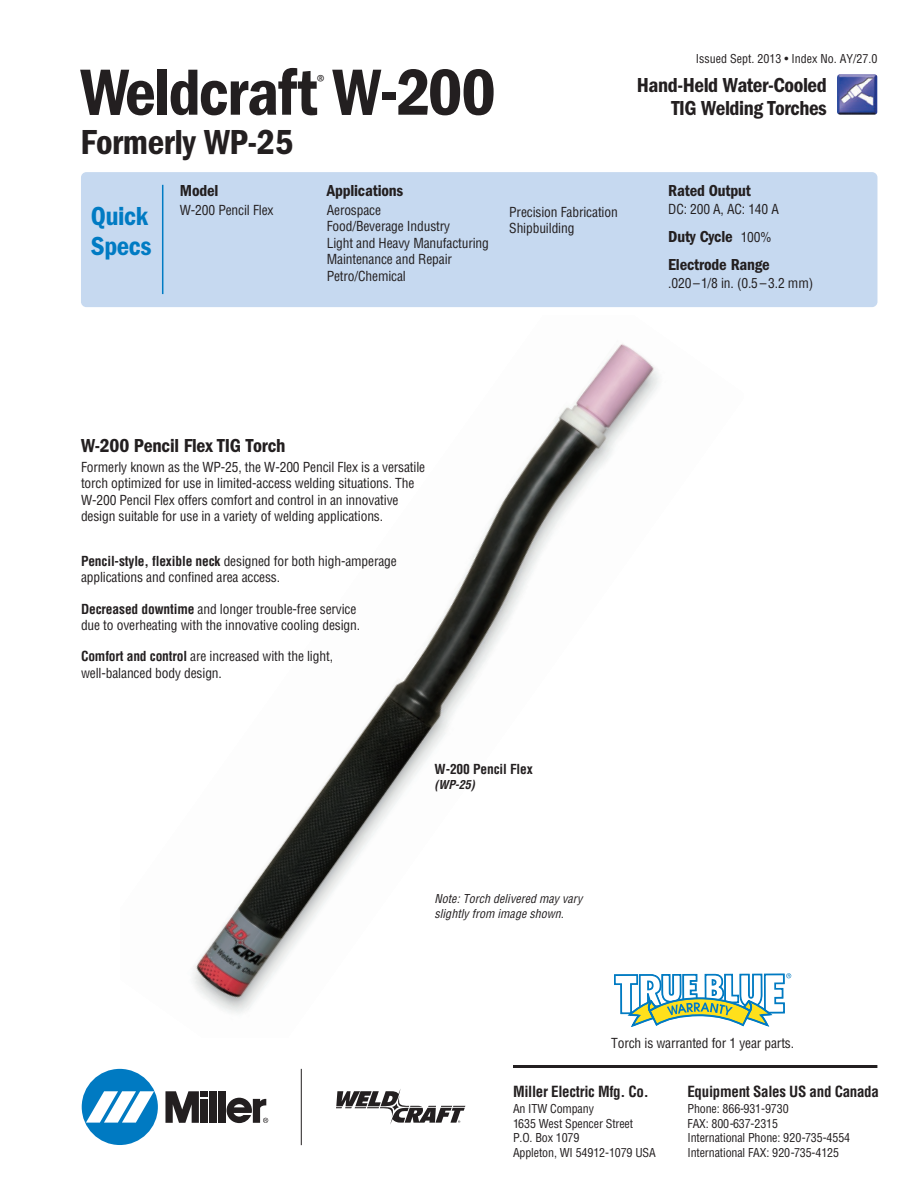
<style>
.page{position:relative;width:918px;height:1188px;background:#fff}
.page>*{position:absolute;margin:0;border:0;box-sizing:border-box;transform-origin:0 0}
.t1{font:67.5px "ITC Franklin Gothic Std Dm Cd";letter-spacing:-.025em;color:#231f20}
.t2{font:36px "ITC Franklin Gothic Std Dm Cd";letter-spacing:-.01em;color:#231f20}
.t3{font:27px/30px "ITC Franklin Gothic Std Dm Cd";letter-spacing:-.015em;color:#007bc3}
.t4{font:21px/22.5px "ITC Franklin Gothic Std Dm Cd";letter-spacing:-.02em;color:#231f20;text-align:right}
.t5{font:19.5px "ITC Franklin Gothic Std Dm Cd";letter-spacing:-.01em;color:#231f20}
.t6{font:16.5px/27.8px "ITC Franklin Gothic Std Dm Cd";letter-spacing:-.01em;color:#231f20}
.t7{font:condensed 16.5px "ITC Franklin Gothic Std";color:#231f20}
.t8{font:700 condensed 15px "Helvetica";letter-spacing:-.02em;color:#231f20}
.t9{font:condensed 13.5px/16.2px "Helvetica";letter-spacing:-.01em;color:#231f20}
.t10{font:700 condensed 13.5px "Helvetica";letter-spacing:-.01em;color:#231f20}
.t11{font:condensed 12px/14.4px "Helvetica";letter-spacing:-.01em;color:#231f20}
.t12{font:italic condensed 12px/14.4px "Helvetica";color:#231f20}
.t13{font:italic 700 condensed 12px "Helvetica";color:#231f20}
.s1{font-family:"Helvetica";font-stretch:condensed;font-size:13.5px}
.s2{font-weight:700}
</style>
<div class="page">
<img style="left:193px;top:343px;width:466px;height:670px">
<div style="left:81px;top:172px;width:796px;height:135px;background:#c6d9f0;border-radius:5px"></div>
<img style="left:837px;top:74px;width:40px;height:41px">
<div style="left:82px;top:1069px;width:76px;height:76px;background:#007ac2;border-radius:50%"></div>
<svg style="left:86px;top:1091px;width:68px;height:32px"></svg>
<div style="left:210px;top:1091px;width:7px;height:32px;background:#231f20"></div>
<div style="left:219px;top:1091px;width:7px;height:32px;background:#231f20"></div>
<div style="left:200px;top:1091px;width:8px;height:6px;background:#231f20"></div>
<div style="left:200px;top:1099px;width:8px;height:24px;background:#231f20"></div>
<svg style="left:165px;top:1091px;width:34px;height:32px"></svg>
<svg style="left:227px;top:1098px;width:41px;height:25px"></svg>
<hr style="left:301px;top:1069px;width:1px;height:76px;background:#231f20">
<svg style="left:336px;top:1089px;width:129px;height:35px"></svg>
<hr style="left:513px;top:1065px;width:364px;height:3px;background:#231f20">
<svg style="left:614px;top:973px;width:177px;height:54px"></svg>
<hr style="left:162px;top:185px;width:1px;height:109px;background:#007bc3">
<h1 class="t1" style="left:80px;top:70px;width:417px">Weldcraft W-200</h1>
<p class="t7" style="left:316px;top:71px;width:10px">®</p>
<h2 class="t2" style="left:80px;top:130px;width:214px">Formerly WP-25</h2>
<h3 class="t3" style="left:91px;top:203px;width:62px">Quick<br>Specs</h3>
<p class="t6" style="left:180px;top:178px;width:40px">Model</p>
<p class="t9" style="left:180px;top:203px;width:95px">W-200 Pencil Flex</p>
<p class="t6" style="left:327px;top:178px;width:78px">Applications</p>
<p class="t9" style="left:327px;top:203px;width:164px">Aerospace<br>Food/Beverage Industry<br>Light and Heavy Manufacturing<br>Maintenance and Repair<br>Petro/Chemical</p>
<p class="t9" style="left:509px;top:205px;width:110px">Precision Fabrication<br>Shipbuilding</p>
<p class="t11" style="left:696px;top:52px;width:183px">Issued Sept. 2013 • Index No. AY/27.0</p>
<h3 class="t4" style="left:637px;top:76px;width:191px">Hand-Held Water-Cooled<br>TIG Welding Torches</h3>
<p class="t6" style="left:668px;top:178px;width:84px">Rated Output</p>
<p class="t9" style="left:668px;top:202px;width:112px">DC: 200 A, AC: 140 A</p>
<p class="t6" style="left:668px;top:224px;width:105px">Duty Cycle <span class="s1">100%<br></span>Electrode Range</p>
<p class="t9" style="left:668px;top:276px;width:146px">.020 –1/8 in. (0.5 – 3.2 mm)</p>
<h3 class="t5" style="left:81px;top:439px;width:206px">W-200 Pencil Flex TIG Torch</h3>
<p class="t9" style="left:81px;top:460px;width:346px">Formerly known as the WP-25, the W-200 Pencil Flex is a versatile torch optimized for use in limited-access welding situations. The W-200 Pencil Flex offers comfort and control in an innovative design suitable for use in a variety of welding applications.</p>
<p class="t9" style="left:81px;top:554px;width:317px"><span class="s2">Pencil-style, flexible neck</span> designed for both high-amperage applications and confined area access.</p>
<p class="t9" style="left:81px;top:602px;width:281px"><span class="s2">Decreased downtime</span> and longer trouble-free service due to overheating with the innovative cooling design.</p>
<p class="t9" style="left:81px;top:649px;width:254px"><span class="s2">Comfort and control</span> are increased with the light, well-balanced body design.</p>
<p class="t10" style="left:435px;top:764px;width:100px">W-200 Pencil Flex</p>
<p class="t13" style="left:435px;top:780px;width:44px">(WP-25)</p>
<p class="t12" style="left:435px;top:893px;width:149px">Note:Torch delivered may vary slightly from image shown.</p>
<p class="t9" style="left:611px;top:1036px;width:184px">Torch is warranted for 1 year parts.</p>
<p class="t8" style="left:513px;top:1085px;width:137px">Miller Electric Mfg. Co.</p>
<p class="t11" style="left:513px;top:1103px;width:144px">An ITW Company<br>1635 West Spencer Street<br>P.O. Box 1079<br>Appleton, WI 54912-1079 USA</p>
<p class="t8" style="left:687px;top:1085px;width:193px">Equipment Sales US and Canada</p>
<p class="t11" style="left:687px;top:1103px;width:164px">Phone: 866-931-9730<br>FAX: 800-637-2315<br>International Phone: 920-735-4554<br>International FAX: 920-735-4125</p>
</div>
